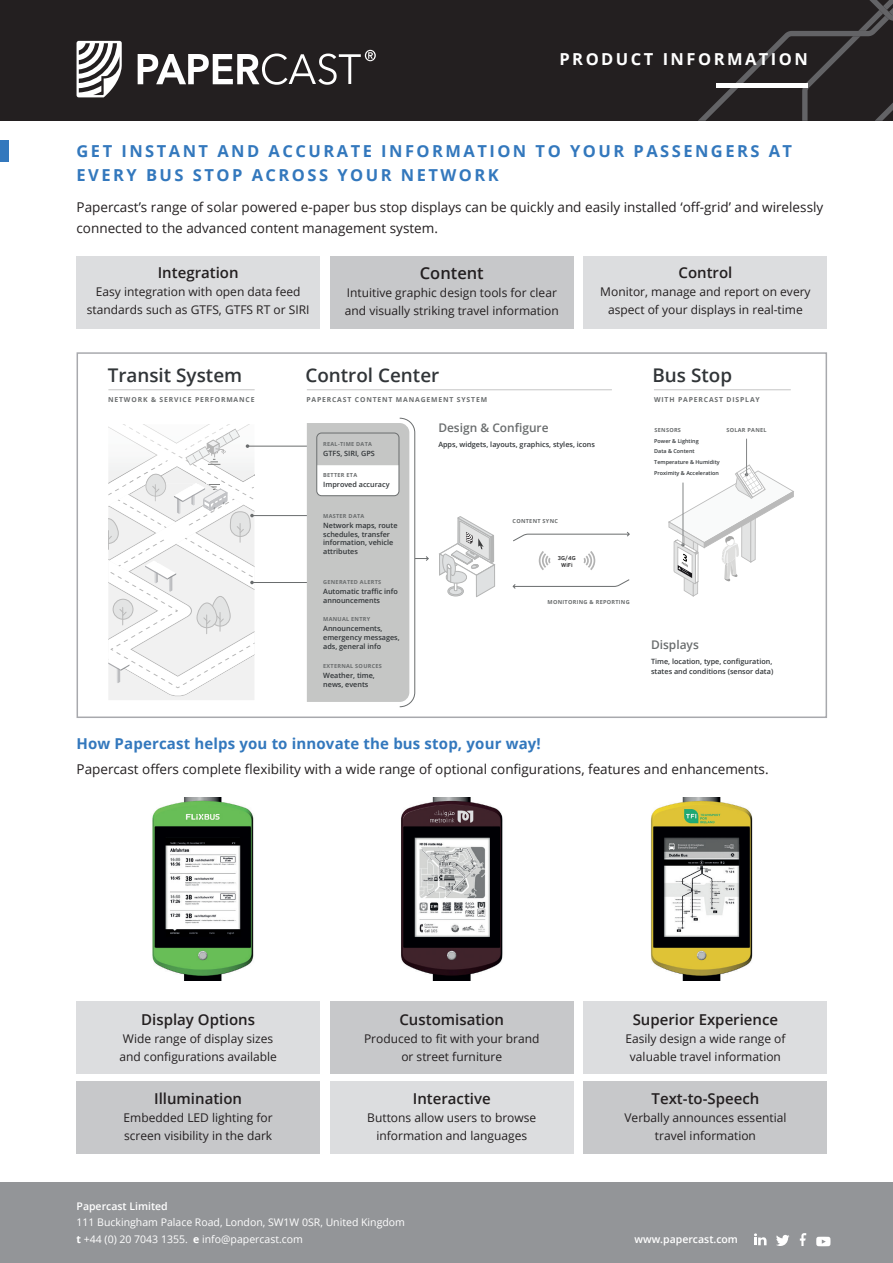
<style>
.page{position:relative;width:893px;height:1263px;background:#fff}
.page>*{position:absolute;margin:0;border:0;box-sizing:border-box;transform-origin:0 0}
.t1{font:600 18.9px "Open Sans";color:#313538}
.t2{font:700 16.5px/24px "Open Sans";letter-spacing:.15em;color:#3378bd}
.t3{font:700 16.5px "Open Sans";letter-spacing:.15em;color:#fff}
.t4{font:600 16.5px "Open Sans";color:#231f20}
.t5{font:600 15px "Open Sans";color:#231f20}
.t6{font:700 15px "Open Sans";letter-spacing:.01em;color:#3378bd}
.t7{font:13.5px/21px "Open Sans";color:#231f20}
.t8{font:12px/18px "Open Sans";color:#231f20;text-align:center}
.t9{font:600 12px "Open Sans";color:#6a6d6e}
.t10{font:10.5px/16.5px "Open Sans";color:#fff}
.t11{font:600 10.5px "Open Sans";color:#fff}
.t12{font:600 7.2px/8.7px "Open Sans";color:#313538}
.t13{font:700 6.75px "Open Sans";letter-spacing:.125em;color:#6a6d6e}
.t14{font:700 5.85px/7.2px "Clear Sans";color:#3e3e3f;text-align:center}
.t15{font:700 5.55px "Open Sans";letter-spacing:.05em;color:#6a6d6e}
.t16{font:600 5.4px/10.8px "Open Sans";color:#313538}
.s1{font-weight:700}
</style>
<div class="page">
<div style="left:0;top:0;width:893px;height:121px;background:#231f20"></div>
<svg style="left:698px;top:0;width:195px;height:121px"></svg>
<svg style="left:77px;top:41px;width:45px;height:56px"></svg>
<svg style="left:138px;top:50px;width:238px;height:35px"></svg>
<div style="left:716px;top:83px;width:92px;height:5px;background:#fff"></div>
<div style="left:0;top:1182px;width:893px;height:81px;background:#939598"></div>
<svg style="left:754px;top:1233px;width:12px;height:12px"></svg>
<svg style="left:776px;top:1235px;width:13px;height:11px"></svg>
<svg style="left:800px;top:1233px;width:6px;height:13px"></svg>
<svg style="left:816px;top:1237px;width:14px;height:9px"></svg>
<div style="left:77px;top:1001px;width:243px;height:73px;background:#dcdddf"></div>
<div style="left:77px;top:1081px;width:243px;height:72px;background:#c7c8ca"></div>
<div style="left:330px;top:1001px;width:244px;height:73px;background:#c7c8ca"></div>
<div style="left:330px;top:1081px;width:244px;height:72px;background:#dcdddf"></div>
<div style="left:583px;top:1001px;width:244px;height:73px;background:#dcdddf"></div>
<div style="left:583px;top:1081px;width:244px;height:72px;background:#c7c8ca"></div>
<div style="left:77px;top:257px;width:243px;height:72px;background:#dcdddf"></div>
<div style="left:330px;top:257px;width:244px;height:72px;background:#c7c8ca"></div>
<div style="left:583px;top:257px;width:244px;height:72px;background:#dcdddf"></div>
<img style="left:152px;top:797px;width:102px;height:183px">
<img style="left:401px;top:797px;width:102px;height:183px">
<img style="left:650px;top:797px;width:103px;height:183px">
<svg style="left:668px;top:439px;width:126px;height:158px"></svg>
<svg style="left:539px;top:551px;width:12px;height:19px"></svg>
<svg style="left:583px;top:551px;width:12px;height:19px"></svg>
<svg style="left:439px;top:516px;width:57px;height:81px"></svg>
<hr style="left:247px;top:446px;width:61px;height:1px;background:#6a6d6e">
<hr style="left:252px;top:515px;width:60px;height:1px;background:#6a6d6e">
<svg style="left:108px;top:424px;width:147px;height:276px"></svg>
<hr style="left:252px;top:582px;width:60px;height:1px;background:#6a6d6e">
<svg style="left:307px;top:417px;width:122px;height:291px"></svg>
<svg style="left:513px;top:532px;width:117px;height:10px"></svg>
<svg style="left:512px;top:579px;width:118px;height:10px"></svg>
<hr style="left:654px;top:389px;width:137px;height:1px;background:#c5c6c5">
<hr style="left:307px;top:389px;width:305px;height:1px;background:#c5c6c5">
<hr style="left:108px;top:389px;width:147px;height:1px;background:#c5c6c5">
<div style="left:77px;top:352px;width:750px;height:366px;border:2px solid #a8a9ad"></div>
<div style="left:0;top:140px;width:9px;height:22px;background:#3378bd"></div>
<h2 class="t3" style="left:559px;top:48px;width:250px">PRODUCT INFORMATION</h2>
<h2 class="t2" style="left:77px;top:138px;width:717px">GET INSTANT AND ACCURATE INFORMATION TO YOUR PASSENGERS AT<br>EVERY BUS STOP ACROSS YOUR NETWORK</h2>
<p class="t7" style="left:77px;top:197px;width:748px">Papercast’s range of solar powered e-paper bus stop displays can be quickly and easily installed ‘off-grid’ and wirelessly connected to the advanced content management system.</p>
<p class="t5" style="left:158px;top:262px;width:82px">Integration</p>
<p class="t8" style="left:87px;top:282px;width:224px">Easy integration with open data feed standards such as GTFS, GTFS RT or SIRI</p>
<h2 class="t4" style="left:420px;top:261px;width:65px">Content</h2>
<p class="t8" style="left:345px;top:283px;width:215px;text-align:left">Intuitive graphic design tools for clear and visually striking travel information</p>
<p class="t5" style="left:678px;top:262px;width:55px">Control</p>
<p class="t8" style="left:600px;top:282px;width:212px">Monitor, manage and report on every aspect of your displays in real-time</p>
<h1 class="t1" style="left:305px;top:363px;width:135px">Control Center</h1>
<h1 class="t1" style="left:108px;top:363px;width:136px">Transit System</h1>
<p class="t13" style="left:108px;top:395px;width:148px">NETWORK &amp; SERVICE PERFORMANCE</p>
<p class="t13" style="left:306px;top:395px;width:182px">PAPERCAST CONTENT MANAGEMENT SYSTEM</p>
<p class="t13" style="left:654px;top:395px;width:107px">WITH PAPERCAST DISPLAY</p>
<h1 class="t1" style="left:652px;top:363px;width:81px">Bus Stop</h1>
<p class="t15" style="left:323px;top:440px;width:50px">REAL-TIME DATA</p>
<p class="t15" style="left:323px;top:471px;width:36px">BETTER ETA</p>
<p class="t15" style="left:323px;top:512px;width:43px">MASTER DATA</p>
<p class="t12" style="left:323px;top:449px;width:53px">GTFS, SIRI, GPS</p>
<p class="t12" style="left:323px;top:480px;width:68px">Improved accuracy</p>
<p class="t12" style="left:323px;top:521px;width:76px">Network maps, route schedules, transfer information, vehicle attributes</p>
<p class="t12" style="left:323px;top:587px;width:76px">Automatic traffic info announcements</p>
<p class="t15" style="left:323px;top:578px;width:60px">GENERATED ALERTS</p>
<p class="t15" style="left:323px;top:615px;width:49px">MANUAL ENTRY</p>
<p class="t12" style="left:323px;top:624px;width:78px">Announcements, emergency messages, ads, general info</p>
<p class="t15" style="left:323px;top:662px;width:60px">EXTERNAL SOURCES</p>
<p class="t12" style="left:323px;top:671px;width:53px">Weather, time, news, events</p>
<p class="t9" style="left:438px;top:419px;width:112px">Design &amp; Configure</p>
<p class="t12" style="left:438px;top:440px;width:158px">Apps, widgets, layouts, graphics, styles, icons</p>
<p class="t16" style="left:654px;top:435px;width:67px">Power &amp; Lighting<br>Data &amp; Content<br>Temperature &amp; Humidity<br>Proximity &amp; Acceleration</p>
<p class="t15" style="left:655px;top:426px;width:28px">SENSORS</p>
<p class="t15" style="left:726px;top:426px;width:42px">SOLAR PANEL</p>
<p class="t15" style="left:513px;top:517px;width:47px">CONTENT SYNC</p>
<p class="t14" style="left:558px;top:554px;width:20px">3G/4G<br>WiFi</p>
<p class="t15" style="left:548px;top:598px;width:84px">MONITORING &amp; REPORTING</p>
<p class="t9" style="left:651px;top:636px;width:49px">Displays</p>
<p class="t12" style="left:651px;top:656px;width:124px;line-height:10.2px">Time, location, type, configuration, states and conditions (sensor data)</p>
<p class="t6" style="left:77px;top:733px;width:466px">How Papercast helps you to innovate the bus stop, your way!</p>
<p class="t7" style="left:77px;top:758px;width:694px">Papercast offers complete flexibility with a wide range of optional configurations, features and enhancements.</p>
<p class="t5" style="left:141px;top:1009px;width:115px">Display Options</p>
<p class="t8" style="left:119px;top:1029px;width:159px;text-align:left">Wide range of display sizes and configurations available</p>
<p class="t5" style="left:154px;top:1088px;width:89px">Illumination</p>
<p class="t8" style="left:124px;top:1108px;width:151px;text-align:left">Embedded LED lighting for screen visibility in the dark</p>
<p class="t5" style="left:399px;top:1009px;width:106px">Customisation</p>
<p class="t8" style="left:364px;top:1029px;width:177px">Produced to fit with your brand or street furniture</p>
<p class="t5" style="left:413px;top:1088px;width:79px">Interactive</p>
<p class="t8" style="left:367px;top:1108px;width:170px">Buttons allow users to browse information and languages</p>
<p class="t11" style="left:77px;top:1199px;width:93px">Papercast Limited</p>
<p class="t10" style="left:77px;top:1214px;width:330px">111 Buckingham Palace Road, London, SW1W 0SR, United Kingdom <span class="s1">t</span> +44 (0) 20 7043 1355. <span class="s1">e</span> info@papercast.com</p>
<p class="t5" style="left:633px;top:1009px;width:147px">Superior Experience</p>
<p class="t8" style="left:625px;top:1029px;width:162px">Easily design a wide range of valuable travel information</p>
<p class="t5" style="left:651px;top:1088px;width:109px">Text-to-Speech</p>
<p class="t8" style="left:624px;top:1108px;width:163px">Verbally announces essential travel information</p>
<p class="t11" style="left:634px;top:1232px;width:105px">www.papercast.com</p>
</div>
